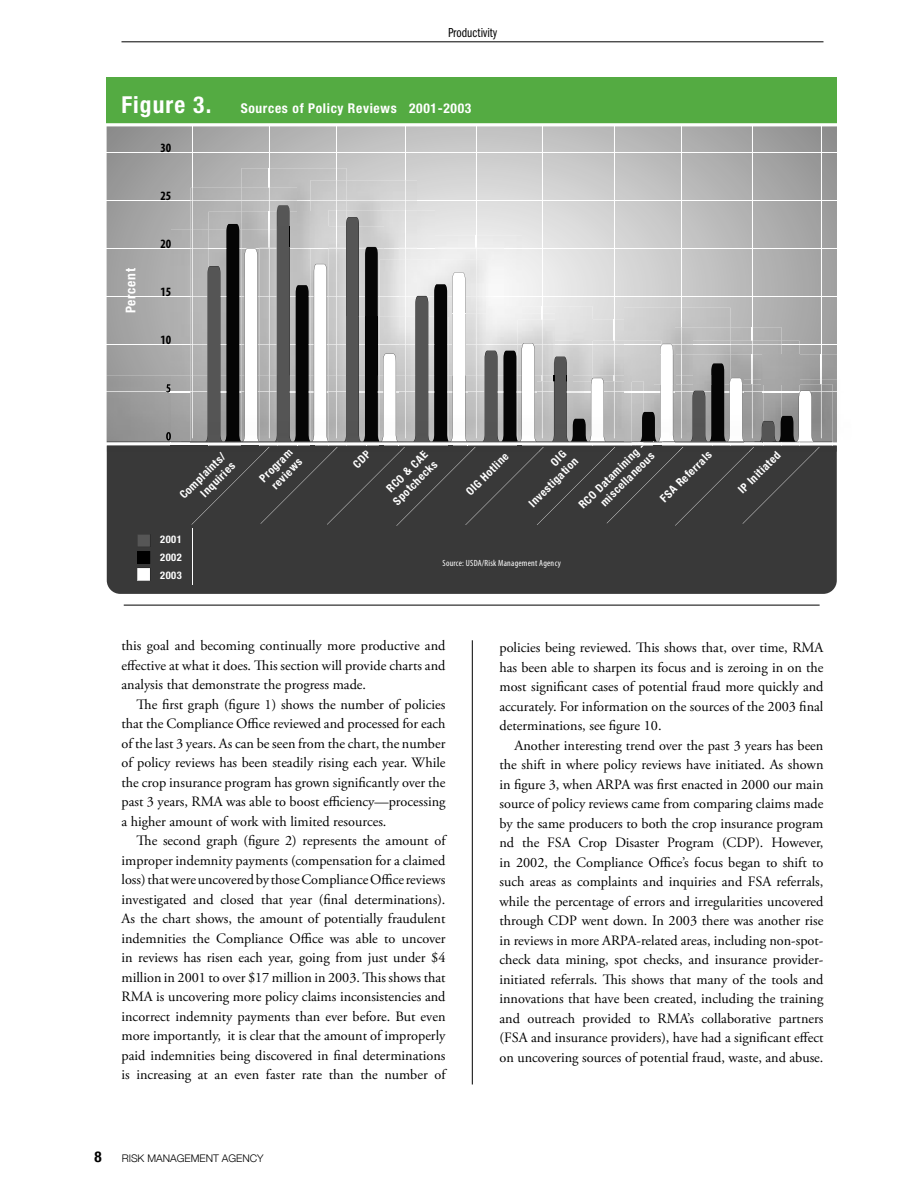
<style>
.page{position:relative;width:918px;height:1188px;background:#fff}
.page>*{position:absolute;margin:0;border:0;box-sizing:border-box;transform-origin:0 0}
.t1{font:700 condensed 23.4px "Helvetica Neue";letter-spacing:.05em;color:#fff}
.t2{font:700 condensed 15px "Helvetica Neue";color:#000}
.t3{font:14.25px/19.5px "Adobe Garamond Pro";color:#000;text-align:justify}
.t4{font:700 condensed 13.5px "Helvetica Neue";letter-spacing:.05em;color:#fff}
.t5{font:13.5px "Franklin Gothic Book Cmpr";color:#000}
.t6{font:700 condensed 12.75px "Myriad Pro";color:#000}
.t7{font:700 condensed 11.25px/13.5px "Helvetica Neue";color:#fff;text-align:right}
.t8{font:300 10.5px "Helvetica Neue";color:#000}
.t9{font:700 condensed 10.5px/18px "Helvetica Neue";letter-spacing:.05em;color:#fff;text-align:justify}
.t10{font:condensed 9px "Myriad Pro";letter-spacing:.025em;color:#fff}
</style>
<div class="page">
<svg style="left:107px;top:126px;width:730px;height:42px;background:#b3b3b3"></svg>
<div style="left:107px;top:77px;width:730px;height:46px;background:#54ab42"></div>
<hr style="left:106px;top:152px;width:755px;height:1px;background:#fff">
<div style="left:107px;top:526px;width:730px;height:68px;background:#393939"></div>
<hr style="left:192px;top:124px;width:1px;height:314px;background:#fff">
<hr style="left:269px;top:124px;width:1px;height:314px;background:#fff">
<hr style="left:336px;top:124px;width:1px;height:314px;background:#fff">
<hr style="left:405px;top:124px;width:1px;height:314px;background:#fff">
<hr style="left:476px;top:124px;width:1px;height:314px;background:#fff">
<hr style="left:542px;top:124px;width:1px;height:314px;background:#fff">
<hr style="left:614px;top:124px;width:1px;height:314px;background:#fff">
<hr style="left:681px;top:124px;width:1px;height:314px;background:#fff">
<hr style="left:752px;top:124px;width:1px;height:314px;background:#fff">
<hr style="left:821px;top:124px;width:1px;height:314px;background:#fff">
<hr style="left:193px;top:528px;width:1px;height:57px;background:#fff">
<svg style="left:137px;top:534px;width:13px;height:47px"></svg>
<img style="left:106px;top:375px;width:1px;height:77px">
<hr style="left:472px;top:640px;width:1px;height:444px;background:#000">
<hr style="left:124px;top:605px;width:696px;height:1px;background:#000">
<hr style="left:122px;top:42px;width:702px;height:1px;background:#000">
<svg style="left:107px;top:168px;width:730px;height:358px;background:#969696"></svg>
<p class="t5" style="left:448px;top:25px;width:50px">Productivity</p>
<h1 class="t1" style="left:121px;top:91px;width:91px">Figure 3.</h1>
<p class="t4" style="left:241px;top:100px;width:232px">Sources of Policy Reviews 2001-2003</p>
<p class="t4" style="left:122px;top:313px;width:46px;rotate:-90deg">Percent</p>
<p class="t6" style="left:160px;top:141px;width:12px">30</p>
<p class="t6" style="left:160px;top:189px;width:12px">25</p>
<p class="t6" style="left:160px;top:237px;width:12px">20</p>
<p class="t6" style="left:160px;top:285px;width:12px">15</p>
<p class="t6" style="left:160px;top:333px;width:12px">10</p>
<p class="t7" style="left:177px;top:492px;width:61px;rotate:-45deg">Complaints/<br>Inquiries</p>
<p class="t7" style="left:256px;top:475px;width:43px;text-align:center;rotate:-45deg">Program reviews</p>
<p class="t7" style="left:381px;top:488px;width:59px;text-align:center;rotate:-45deg">RCO &amp; CAE<br>Spotchecks</p>
<p class="t7" style="left:463px;top:488px;width:56px;rotate:-45deg">OIG Hotline</p>
<p class="t7" style="left:516px;top:491px;width:66px;rotate:-45deg">OIG<br>Investigation</p>
<p class="t7" style="left:576px;top:502px;width:89px;rotate:-45deg">RCO Datamining - miscellaneous</p>
<p class="t7" style="left:657px;top:495px;width:69px;rotate:-45deg">FSA Referrals</p>
<p class="t7" style="left:735px;top:487px;width:56px;rotate:-45deg">IP Initiated</p>
<p class="t9" style="left:160px;top:530px;width:23px">2001<br>2002<br>2003</p>
<p class="t10" style="left:443px;top:558px;width:120px">Source: USDA/Risk Management Agency</p>
<p class="t3" style="left:122px;top:637px;width:325px">this goal and becoming continually more productive and effective at what it does. This section will provide charts and analysis that demonstrate the progress made.</p>
<p class="t3" style="left:122px;top:695px;width:326px;text-indent:15px">The first graph (figure 1) shows the number of policies that the Compliance Office reviewed and processed for each of the last 3 years. As can be seen from the chart, the number of policy reviews has been steadily rising each year. While the crop insurance program has grown significantly over the past 3 years, RMA was able to boost efficiency—processing a higher amount of work with limited resources.</p>
<p class="t3" style="left:122px;top:832px;width:326px;text-indent:15px">The second graph (figure 2) represents the amount of improper indemnity payments (compensation for a claimed loss) that were uncovered by those Compliance Office reviews investigated and closed that year (final determinations).<br>As the chart shows, the amount of potentially fraudulent indemnities the Compliance Office was able to uncover in reviews has risen each year, going from just under $4 million in 2001 to over $17 million in 2003. This shows that RMA is uncovering more policy claims inconsistencies and incorrect indemnity payments than ever before. But even more importantly, it is clear that the amount of improperly paid indemnities being discovered in final determinations is increasing at an even faster rate than the number of</p>
<p class="t2" style="left:94px;top:1147px;width:9px">8</p>
<p class="t8" style="left:122px;top:1152px;width:143px">RISK MANAGEMENT AGENCY</p>
<p class="t3" style="left:499px;top:638px;width:326px">policies being reviewed. This shows that, over time, RMA has been able to sharpen its focus and is zeroing in on the most significant cases of potential fraud more quickly and accurately. For information on the sources of the 2003 final determinations, see figure 10.</p>
<p class="t3" style="left:500px;top:736px;width:326px;text-indent:15px">Another interesting trend over the past 3 years has been the shift in where policy reviews have initiated. As shown in figure 3, when ARPA was first enacted in 2000 our main source of policy reviews came from comparing claims made by the same producers to both the crop insurance program nd the FSA Crop Disaster Program (CDP). However, in 2002, the Compliance Office’s focus began to shift to such areas as complaints and inquiries and FSA referrals, while the percentage of errors and irregularities uncovered through CDP went down. In 2003 there was another rise in reviews in more ARPA-related areas, including non-spot&shy;check data mining, spot checks, and insurance provider&shy;initiated referrals. This shows that many of the tools and innovations that have been created, including the training and outreach provided to RMA’s collaborative partners (FSA and insurance providers), have had a significant effect on uncovering sources of potential fraud, waste, and abuse.</p>
</div>
